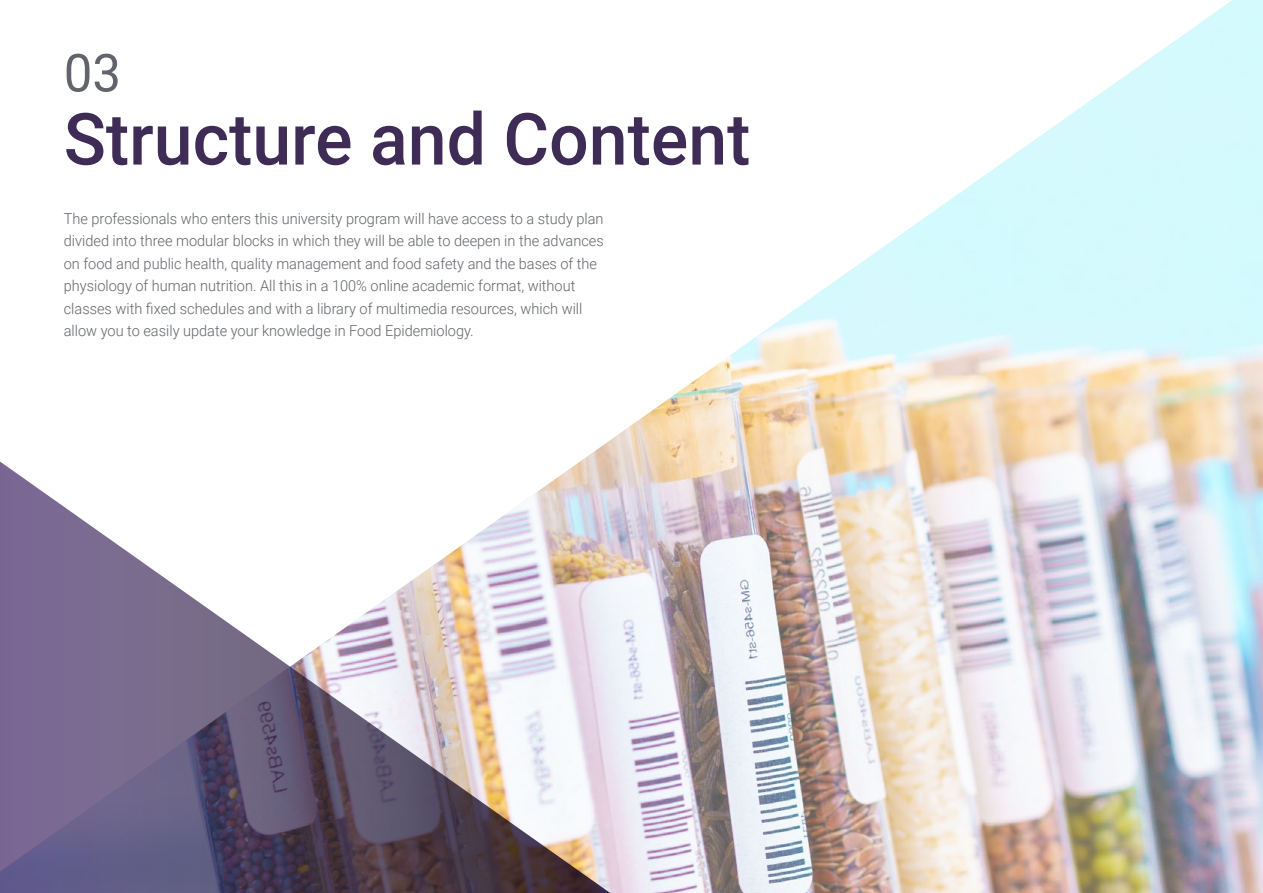
<style>
.page{position:relative;width:1263px;height:893px;background:#fff}
.page>*{position:absolute;margin:0;border:0;box-sizing:border-box;transform-origin:0 0}
.t1{font:500 72px "Roboto";color:#3e2b56}
.t2{font:52.5px "Roboto";color:#61646a}
.t3{font:300 15px/22.5px "Roboto";color:#61646a}
</style>
<div class="page">
<img style="left:602px;top:0;width:661px;height:893px">
<svg style="left:0;top:446px;width:640px;height:447px"></svg>
<h2 class="t2" style="left:64px;top:36px;width:59px">03</h2>
<h1 class="t1" style="left:64px;top:89px;width:688px">Structure and Content</h1>
<p class="t3" style="left:64px;top:207px;width:541px">The professionals who enters this university program will have access to a study plan divided into three modular blocks in which they will be able to deepen in the advances on food and public health, quality management and food safety and the bases of the physiology of human nutrition. All this in a 100% online academic format, without classes with fixed schedules and with a library of multimedia resources, which will allow you to easily update your knowledge in Food Epidemiology.</p>
</div>
